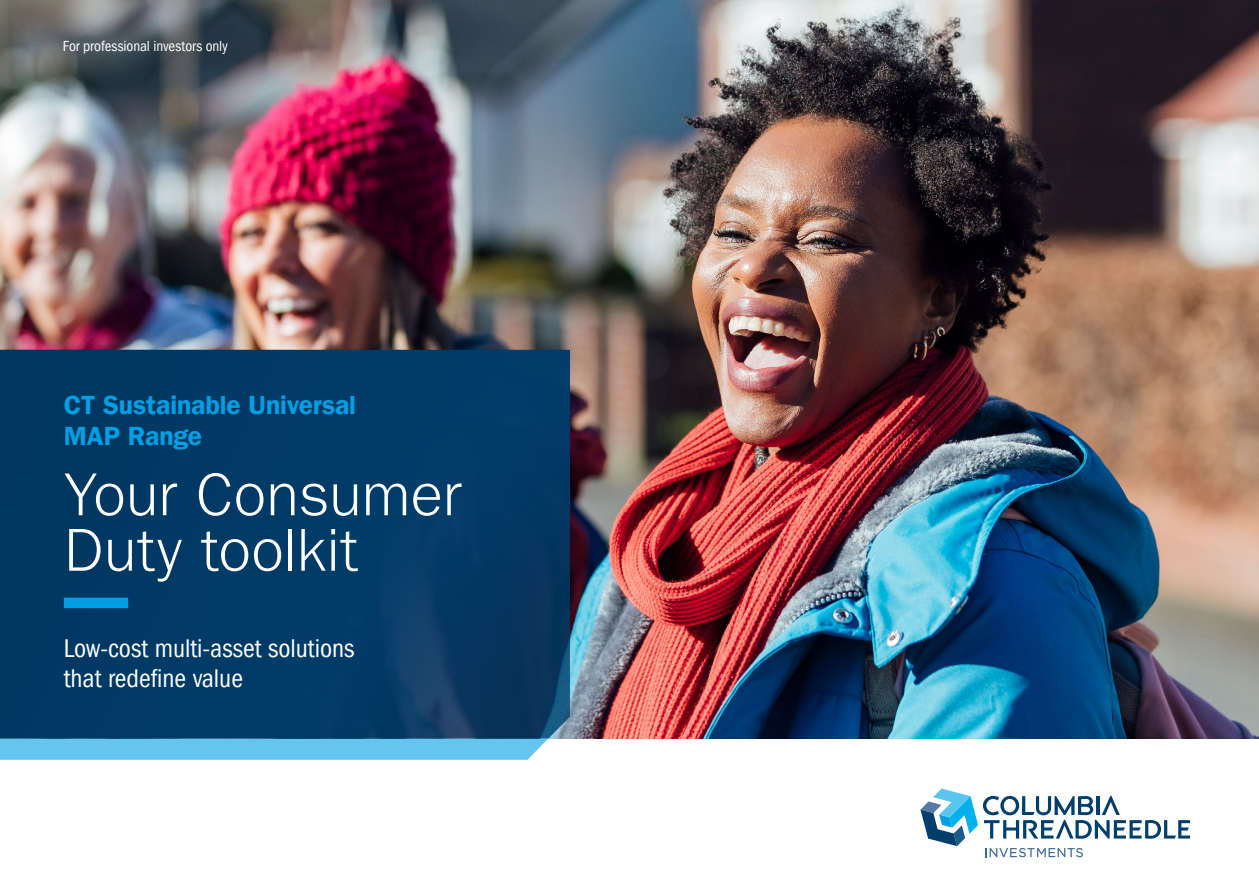
<style>
.page{position:relative;width:1259px;height:893px;background:#fff}
.page>*{position:absolute;margin:0;border:0;box-sizing:border-box;transform-origin:0 0}
.t1{font:300 60.75px/55.5px "ITC Frank Gofor Ameriprise";letter-spacing:-.005em;color:#fff}
.t2{font:condensed 26.4px/30.2px "ITC Frank Gofor Ameriprise";color:#fff}
.t3{font:26.4px/31.7px "ITC Frank Gofor Ameriprise Dm";letter-spacing:-.005em;color:#009fe3}
.t4{font:condensed 15px "ITC Frank Gofor Ameriprise";letter-spacing:-.005em;color:#fff}
</style>
<div class="page">
<img style="left:0;top:0;width:1259px;height:738px">
<svg style="left:0;top:738px;width:548px;height:22px;background:#66c1e9"></svg>
<svg style="left:0;top:350px;width:570px;height:388px;background:#023964"></svg>
<div style="left:64px;top:598px;width:64px;height:10px;background:#009fe3"></div>
<svg style="left:920px;top:789px;width:270px;height:68px"></svg>
<p class="t4" style="left:63px;top:37px;width:166px">For professional investors only</p>
<p class="t3" style="left:64px;top:389px;width:294px">CT Sustainable Universal<br>MAP Range</p>
<h1 class="t1" style="left:64px;top:467px;width:399px">Your Consumer<br>Duty toolkit</h1>
<p class="t2" style="left:64px;top:634px;width:292px">Low-cost multi-asset solutions that redefine value</p>
</div>
